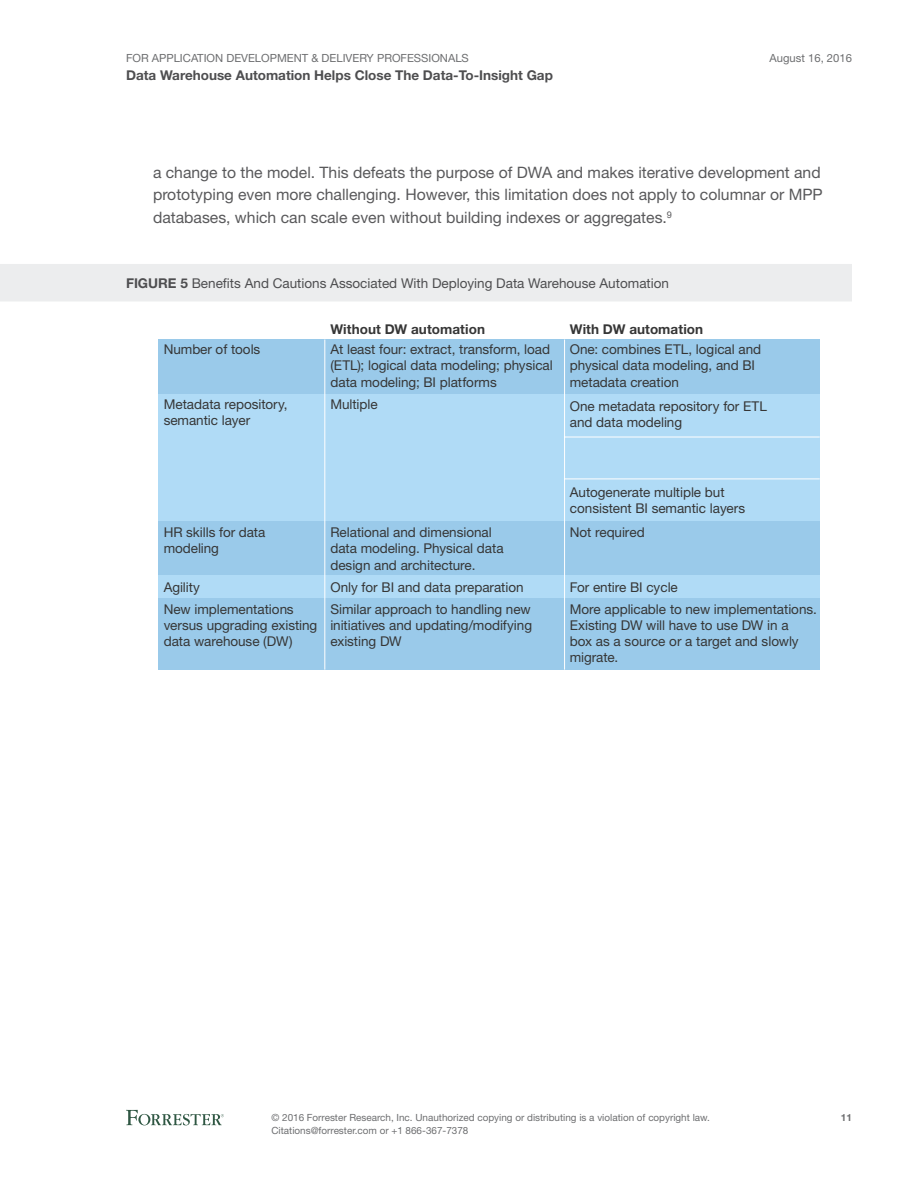
<style>
.page{position:relative;width:918px;height:1188px;background:#fff}
.page>*{position:absolute;margin:0;border:0;box-sizing:border-box;transform-origin:0 0}
.t1{font:15.75px/22.5px "Helvetica Neue LT Std";color:#59595b}
.t2{font:13.5px/16.2px "Helvetica Neue LT Std";letter-spacing:-.005em;color:#363636}
.t3{font:13.5px "Helvetica Neue LT Std";color:#4e4e50}
.t4{font:700 13.5px "Helvetica Neue LT Std";color:#4e4e50}
.t5{font:700 13.5px "Helvetica Neue LT Std";letter-spacing:.005em;color:#363636}
.t6{font:11.25px "Helvetica Neue LT Std";color:#6d6e70}
.t7{font:9.9px/12.8px "Helvetica Neue LT Std";color:#6d6e70}
.t8{font:700 9.9px "Helvetica Neue LT Std";color:#6d6e70}
.s1{font-weight:700}
</style>
<div class="page">
<svg style="left:126px;top:1110px;width:98px;height:15px"></svg>
<div style="left:0;top:264px;width:852px;height:37px;background:#ecedee"></div>
<div style="left:158px;top:340px;width:662px;height:55px;background:#9acaea"></div>
<div style="left:158px;top:521px;width:662px;height:55px;background:#9acaea"></div>
<div style="left:158px;top:598px;width:662px;height:72px;background:#9acaea"></div>
<div style="left:158px;top:395px;width:662px;height:126px;background:#b0dbf6"></div>
<div style="left:158px;top:576px;width:662px;height:22px;background:#b0dbf6"></div>
<hr style="left:324px;top:340px;width:1px;height:330px;background:#fff">
<hr style="left:564px;top:340px;width:1px;height:330px;background:#fff">
<hr style="left:565px;top:437px;width:255px;height:1px;background:#fff">
<hr style="left:565px;top:478px;width:255px;height:1px;background:#fff">
<p class="t6" style="left:126px;top:51px;width:344px">For Application Development &amp; Delivery Professionals</p>
<p class="t4" style="left:126px;top:67px;width:428px">Data Warehouse Automation Helps Close The Data-To-Insight Gap</p>
<p class="t6" style="left:770px;top:51px;width:84px">August 16, 2016</p>
<p class="t1" style="left:153px;top:161px;width:671px">a change to the model. This defeats the purpose of DWA and makes iterative development and prototyping even more challenging. However, this limitation does not apply to columnar or MPP databases, which can scale even without building indexes or aggregates.<sup>9</sup></p>
<p class="t3" style="left:126px;top:275px;width:545px"><span class="s1">FIGURE 5</span> Benefits And Cautions Associated With Deploying Data Warehouse Automation</p>
<p class="t5" style="left:330px;top:321px;width:156px">Without DW automation</p>
<p class="t5" style="left:570px;top:321px;width:135px">With DW automation</p>
<p class="t2" style="left:164px;top:341px;width:98px">Number of tools</p>
<p class="t2" style="left:330px;top:341px;width:224px">At least four: extract, transform, load (ETL); logical data modeling; physical data modeling; BI platforms</p>
<p class="t2" style="left:570px;top:341px;width:193px">One: combines ETL, logical and physical data modeling, and BI metadata creation</p>
<p class="t2" style="left:164px;top:395px;width:125px">Metadata repository, semantic layer</p>
<p class="t2" style="left:330px;top:395px;width:49px">Multiple</p>
<p class="t2" style="left:570px;top:398px;width:199px">One metadata repository for ETL and data modeling</p>
<p class="t2" style="left:570px;top:484px;width:177px">Autogenerate multiple but consistent BI semantic layers</p>
<p class="t2" style="left:164px;top:524px;width:103px">HR skills for data modeling</p>
<p class="t2" style="left:330px;top:524px;width:175px">Relational and dimensional data modeling. Physical data design and architecture.</p>
<p class="t2" style="left:570px;top:524px;width:77px">Not required</p>
<p class="t2" style="left:164px;top:578px;width:38px">Agility</p>
<p class="t2" style="left:330px;top:578px;width:195px">Only for BI and data preparation</p>
<p class="t2" style="left:570px;top:578px;width:110px">For entire BI cycle</p>
<p class="t2" style="left:164px;top:601px;width:155px">New implementations versus upgrading existing data warehouse (DW)</p>
<p class="t2" style="left:330px;top:601px;width:203px;text-align:justify">Similar approach to handling new initiatives and updating/modifying existing DW</p>
<p class="t2" style="left:570px;top:601px;width:249px">More applicable to new implementations.<br>Existing DW will have to use DW in a<br>box as a source or a target and slowly migrate.</p>
<p class="t7" style="left:272px;top:1111px;width:440px">© 2016 Forrester Research, I nc. Unauthorized copying or distributing is a violation of copyright law.<br>Citations@forrester.com or +1 866-367-7378</p>
<p class="t8" style="left:841px;top:1112px;width:13px">11</p>
</div>
